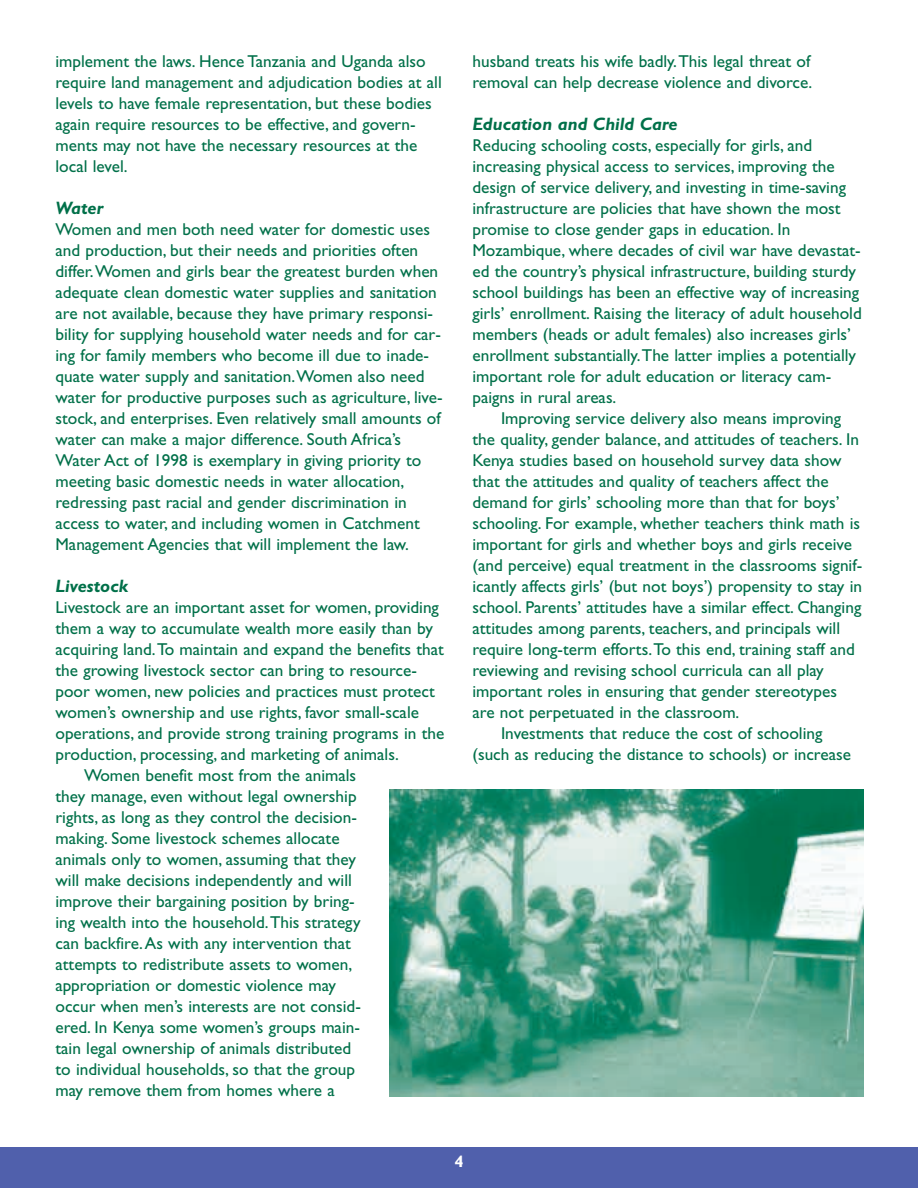
<style>
.page{position:relative;width:918px;height:1188px;background:#fff}
.page>*{position:absolute;margin:0;border:0;box-sizing:border-box;transform-origin:0 0}
.t1{font:italic 700 18px "Gill Sans";color:#007049}
.t2{font:17.25px/21px "Gill Sans";color:#007049}
.t3{font:700 16.5px "Gill Sans";color:#fff}
</style>
<div class="page">
<div style="left:0;top:1147px;width:918px;height:41px;background:#5060ac"></div>
<img style="left:389px;top:790px;width:475px;height:306px">
<p class="t2" style="left:56px;top:53px;width:388px">implement the laws. Hence Tanzania and Uganda also require land management and adjudication bodies at all levels to have female representation, but these bodies again require resources to be effective, and govern&shy;ments may not have the necessary resources at the local level.</p>
<p class="t1" style="left:56px;top:202px;width:49px">Water</p>
<p class="t2" style="left:55px;top:221px;width:389px">Women and men both need water for domestic uses and production, but their needs and priorities often differ.Women and girls bear the greatest burden when adequate clean domestic water supplies and sanitation are not available, because they have primary responsi&shy;bility for supplying household water needs and for car&shy;ing for family members who become ill due to inade&shy;quate water supply and sanitation.Women also need water for productive purposes such as agriculture, live&shy;stock, and enterprises. Even relatively small amounts of water can make a major difference. South Africa’s Water Act of 1998 is exemplary in giving priority to meeting basic domestic needs in water allocation, redressing past racial and gender discrimination in access to water, and including women in Catchment Management Agencies that will implement the law.</p>
<p class="t1" style="left:56px;top:580px;width:74px">Livestock</p>
<p class="t2" style="left:56px;top:599px;width:385px">Livestock are an important asset for women, providing</p>
<p class="t2" style="left:56px;top:620px;width:379px">them a way to accumulate wealth more easily than by</p>
<p class="t2" style="left:56px;top:641px;width:390px">acquiring land.To maintain and expand the benefits that</p>
<p class="t2" style="left:56px;top:662px;width:363px">the growing livestock sector can bring to resource-</p>
<p class="t2" style="left:56px;top:683px;width:381px">poor women, new policies and practices must protect</p>
<p class="t2" style="left:56px;top:704px;width:365px">women’s ownership and use rights, favor small-scale</p>
<p class="t2" style="left:56px;top:725px;width:390px">operations, and provide strong training programs in the</p>
<p class="t2" style="left:56px;top:746px;width:345px">production, processing, and marketing of animals.</p>
<p class="t2" style="left:84px;top:767px;width:274px">Women benefit most from the animals</p>
<p class="t2" style="left:56px;top:788px;width:303px">they manage, even without legal ownership</p>
<p class="t2" style="left:56px;top:809px;width:303px">rights, as long as they control the decision-</p>
<p class="t2" style="left:56px;top:830px;width:286px">making. Some livestock schemes allocate</p>
<p class="t2" style="left:56px;top:851px;width:302px">animals only to women, assuming that they</p>
<p class="t2" style="left:56px;top:872px;width:298px">will make decisions independently and will</p>
<p class="t2" style="left:56px;top:893px;width:301px">improve their bargaining position by bring-</p>
<p class="t2" style="left:56px;top:914px;width:307px">ing wealth into the household.This strategy</p>
<p class="t2" style="left:56px;top:935px;width:297px">can backfire.As with any intervention that</p>
<p class="t2" style="left:56px;top:956px;width:298px">attempts to redistribute assets to women,</p>
<p class="t2" style="left:56px;top:977px;width:282px">appropriation or domestic violence may</p>
<p class="t2" style="left:56px;top:998px;width:307px">occur when men’s interests are not consid-</p>
<p class="t2" style="left:56px;top:1019px;width:306px">ered. In Kenya some women’s groups main-</p>
<p class="t2" style="left:56px;top:1040px;width:297px">tain legal ownership of animals distributed</p>
<p class="t2" style="left:56px;top:1061px;width:301px">to individual households, so that the group</p>
<p class="t2" style="left:56px;top:1082px;width:281px">may remove them from homes where a</p>
<p class="t2" style="left:473px;top:53px;width:341px">husband treats his wife badly.This legal threat of removal can help decrease violence and divorce.</p>
<p class="t1" style="left:472px;top:118px;width:207px">Education and Child Care</p>
<p class="t2" style="left:472px;top:137px;width:391px">Reducing schooling costs, especially for girls, and increasing physical access to services, improving the design of service delivery, and investing in time-saving infrastructure are policies that have shown the most promise to close gender gaps in education. In Mozambique, where decades of civil war have devastat&shy;ed the country’s physical infrastructure, building sturdy school buildings has been an effective way of increasing girls’ enrollment. Raising the literacy of adult household members (heads or adult females) also increases girls’ enrollment substantially.The latter implies a potentially important role for adult education or literacy cam&shy;paigns in rural areas.</p>
<p class="t2" style="left:501px;top:410px;width:342px">Improving service delivery also means improving</p>
<p class="t2" style="left:472px;top:431px;width:388px">the quality, gender balance, and attitudes of teachers. In</p>
<p class="t2" style="left:472px;top:452px;width:370px">Kenya studies based on household survey data show</p>
<p class="t2" style="left:472px;top:473px;width:358px">that the attitudes and quality of teachers affect the</p>
<p class="t2" style="left:472px;top:494px;width:369px">demand for girls’ schooling more than that for boys’</p>
<p class="t2" style="left:472px;top:515px;width:389px">schooling. For example, whether teachers think math is</p>
<p class="t2" style="left:472px;top:536px;width:381px">important for girls and whether boys and girls receive</p>
<p class="t2" style="left:472px;top:557px;width:391px">(and perceive) equal treatment in the classrooms signif-</p>
<p class="t2" style="left:472px;top:578px;width:391px">icantly affects girls’ (but not boys’) propensity to stay in</p>
<p class="t2" style="left:472px;top:599px;width:390px">school. Parents’ attitudes have a similar effect. Changing</p>
<p class="t2" style="left:472px;top:620px;width:369px">attitudes among parents, teachers, and principals will</p>
<p class="t2" style="left:472px;top:641px;width:384px">require long-term efforts.To this end, training staff and</p>
<p class="t2" style="left:472px;top:662px;width:353px">reviewing and revising school curricula can all play</p>
<p class="t2" style="left:472px;top:683px;width:366px">important roles in ensuring that gender stereotypes</p>
<p class="t2" style="left:472px;top:704px;width:268px">are not perpetuated in the classroom.</p>
<p class="t2" style="left:501px;top:725px;width:323px">Investments that reduce the cost of schooling</p>
<p class="t2" style="left:472px;top:746px;width:380px">(such as reducing the distance to schools) or increase</p>
<p class="t3" style="left:454px;top:1156px;width:11px">4</p>
</div>
